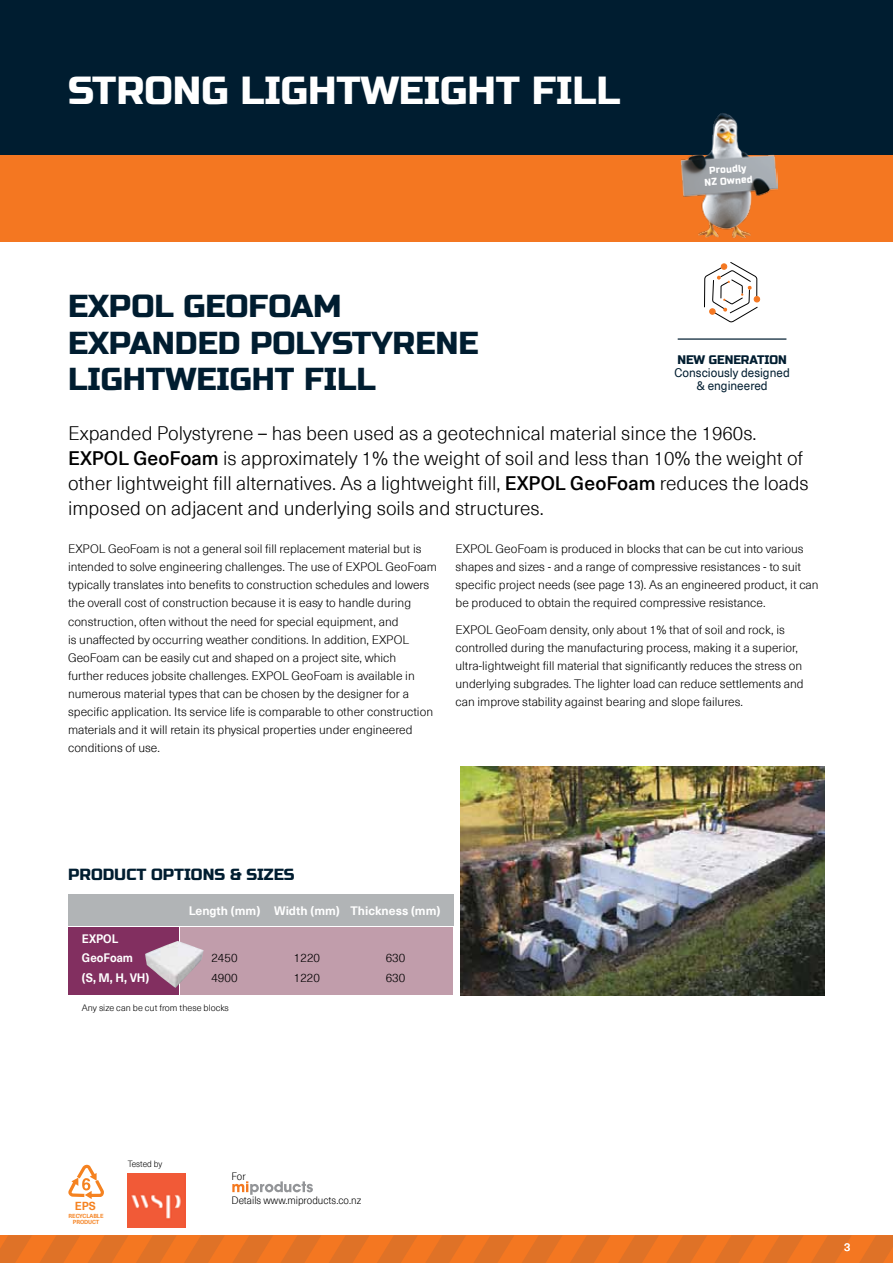
<style>
.page{position:relative;width:893px;height:1263px;background:#fff}
.page>*{position:absolute;margin:0;border:0;box-sizing:border-box;transform-origin:0 0}
.t1{font:39px "Russo One";color:#fff}
.t2{font:31.65px/36.5px "Russo One";color:#001d30}
.t3{font:300 19.2px/25px "Neue Haas Unica Pro";color:#000}
.t4{font:16.05px "Russo One";color:#001d30}
.t5{font:12.3px "Russo One";color:#001d30;scale:.96 1}
.t6{font:12.15px/13px "Neue Haas Unica Pro";color:#001d30;text-align:center;scale:.96 1}
.t7{font:300 12px/18px "Neue Haas Unica Pro";color:#000}
.t8{font:700 12px "Neue Haas Unica Pro";color:#fff}
.t9{font:700 12px/19.5px "Neue Haas Unica Pro";color:#fff;scale:.94 1}
.t10{font:700 12px "Neue Haas Unica Pro";color:#fff;scale:.96 1}
.t11{font:700 11.4px "Neue Haas Unica Pro";color:#f58220}
.t12{font:11.1px "Neue Haas Unica Pro";color:#fff}
.t13{font:300 10.5px "Neue Haas Unica Pro";color:#000;scale:.94 1}
.t14{font:10.05px/11.6px "Russo One";color:#fff;text-align:center;scale:.89 1}
.t15{font:300 9px "Neue Haas Unica Pro";color:#000}
.t16{font:300 8.85px "Neue Haas Unica Pro";letter-spacing:-.005em;color:#000;scale:.94 1}
.t17{font:700 5.7px/6.4px "Neue Haas Unica Pro";letter-spacing:-.01em;color:#f58220;text-align:right}
.s1{font-weight:500}
</style>
<div class="page">
<div style="left:0;top:1235px;width:893px;height:28px;background:#f47721"></div>
<svg style="left:0;top:1235px;width:128px;height:28px"></svg>
<svg style="left:136px;top:1235px;width:40px;height:28px"></svg>
<svg style="left:184px;top:1235px;width:40px;height:28px"></svg>
<svg style="left:233px;top:1235px;width:40px;height:28px"></svg>
<svg style="left:281px;top:1235px;width:40px;height:28px"></svg>
<svg style="left:329px;top:1235px;width:40px;height:28px"></svg>
<svg style="left:377px;top:1235px;width:40px;height:28px"></svg>
<svg style="left:426px;top:1235px;width:40px;height:28px"></svg>
<svg style="left:474px;top:1235px;width:40px;height:28px"></svg>
<svg style="left:522px;top:1235px;width:40px;height:28px"></svg>
<svg style="left:570px;top:1235px;width:40px;height:28px"></svg>
<svg style="left:618px;top:1235px;width:41px;height:28px"></svg>
<svg style="left:667px;top:1235px;width:40px;height:28px"></svg>
<svg style="left:715px;top:1235px;width:40px;height:28px"></svg>
<svg style="left:763px;top:1235px;width:40px;height:28px"></svg>
<svg style="left:811px;top:1235px;width:40px;height:28px"></svg>
<svg style="left:859px;top:1235px;width:34px;height:28px"></svg>
<div style="left:0;top:0;width:893px;height:155px;background:#001d30"></div>
<div style="left:0;top:155px;width:893px;height:87px;background:#f47721"></div>
<img style="left:681px;top:113px;width:96px;height:125px">
<div style="left:68px;top:928px;width:110px;height:67px;background:#822f60"></div>
<div style="left:180px;top:928px;width:273px;height:67px;background:#c19dab"></div>
<div style="left:68px;top:894px;width:385px;height:31px;background:#b1b4b6"></div>
<img style="left:145px;top:941px;width:59px;height:47px">
<img style="left:461px;top:766px;width:364px;height:229px">
<hr style="left:678px;top:338px;width:108px;height:2px;background:#001d30">
<svg style="left:704px;top:262px;width:57px;height:78px"></svg>
<svg style="left:232px;top:1181px;width:81px;height:14px"></svg>
<img style="left:128px;top:1173px;width:57px;height:55px">
<svg style="left:68px;top:1164px;width:36px;height:35px"></svg>
<h1 class="t1" style="left:68px;top:67px;width:554px">STRONG LIGHTWEIGHT FILL</h1>
<h2 class="t2" style="left:68px;top:289px;width:309px">EXPOL GEOFOAM<br>EXPANDED POLYSTYRENE<br>LIGHTWEIGHT FILL</h2>
<p class="t14" style="left:703px;top:165px;width:56px;rotate:-4deg">PROUDLY<br>NZ OWNED</p>
<p class="t5" style="left:677px;top:353px;width:115px">NEW GENERATION</p>
<p class="t6" style="left:674px;top:367px;width:122px">Consciously designed &amp; engineered</p>
<p class="t3" style="left:68px;top:421px;width:742px">Expanded Polystyrene – has been used as a geotechnical material since the 1960s.<br><span class="s1">EXPOL GeoFoam</span> is approximately 1% the weight of soil and less than 10% the weight of other lightweight fill alternatives. As a lightweight fill, <span class="s1">EXPOL GeoFoam</span> reduces the loads imposed on adjacent and underlying soils and structures.</p>
<p class="t7" style="left:68px;top:540px;width:370px">EXPOL GeoFoam is not a general soil fill replacement material but is intended to solve engineering challenges. The use of EXPOL GeoFoam typically translates into benefits to construction schedules and lowers the overall cost of construction because it is easy to handle during construction, often without the need for special equipment, and<br>is unaffected by occurring weather conditions. In addition, EXPOL GeoFoam can be easily cut and shaped on a project site, which<br>further reduces jobsite challenges. EXPOL GeoFoam is available in numerous material types that can be chosen by the designer for a specific application. Its service life is comparable to other construction materials and it will retain its physical properties under engineered conditions of use.</p>
<p class="t7" style="left:455px;top:540px;width:365px">EXPOL GeoFoam is produced in blocks that can be cut into various shapes and sizes - and a range of compressive resistances - to suit specific project needs (see page 13). As an engineered product, it can be produced to obtain the required compressive resistance.</p>
<p class="t7" style="left:455px;top:621px;width:350px">EXPOL GeoFoam density, only about 1% that of soil and rock, is controlled during the manufacturing process, making it a superior, ultra-lightweight fill material that significantly reduces the stress on underlying subgrades. The lighter load can reduce settlements and can improve stability against bearing and slope failures.</p>
<h3 class="t4" style="left:68px;top:865px;width:228px">PRODUCT OPTIONS &amp; SIZES</h3>
<p class="t9" style="left:82px;top:929px;width:56px">EXPOL<br>GeoFoam</p>
<p class="t8" style="left:189px;top:903px;width:253px">Length (mm) Width (mm) Thickness (mm)</p>
<p class="t7" style="left:211px;top:949px;width:28px">2450</p>
<p class="t7" style="left:294px;top:949px;width:28px">1220</p>
<p class="t7" style="left:386px;top:949px;width:21px">630</p>
<p class="t10" style="left:82px;top:970px;width:72px">(S, M, H, VH)</p>
<p class="t7" style="left:211px;top:969px;width:28px">4900</p>
<p class="t7" style="left:294px;top:969px;width:28px">1220</p>
<p class="t7" style="left:386px;top:969px;width:21px">630</p>
<p class="t15" style="left:82px;top:1002px;width:148px">Any size can be cut from these blocks</p>
<p class="t11" style="left:75px;top:1199px;width:22px">EPS</p>
<p class="t17" style="left:69px;top:1212px;width:33px">recyclABLE product</p>
<p class="t16" style="left:128px;top:1159px;width:38px">Tested by</p>
<p class="t13" style="left:231px;top:1170px;width:17px">For</p>
<p class="t13" style="left:231px;top:1194px;width:140px">Details www.miproducts.co.nz</p>
<p class="t12" style="left:844px;top:1240px;width:8px">3</p>
</div>
